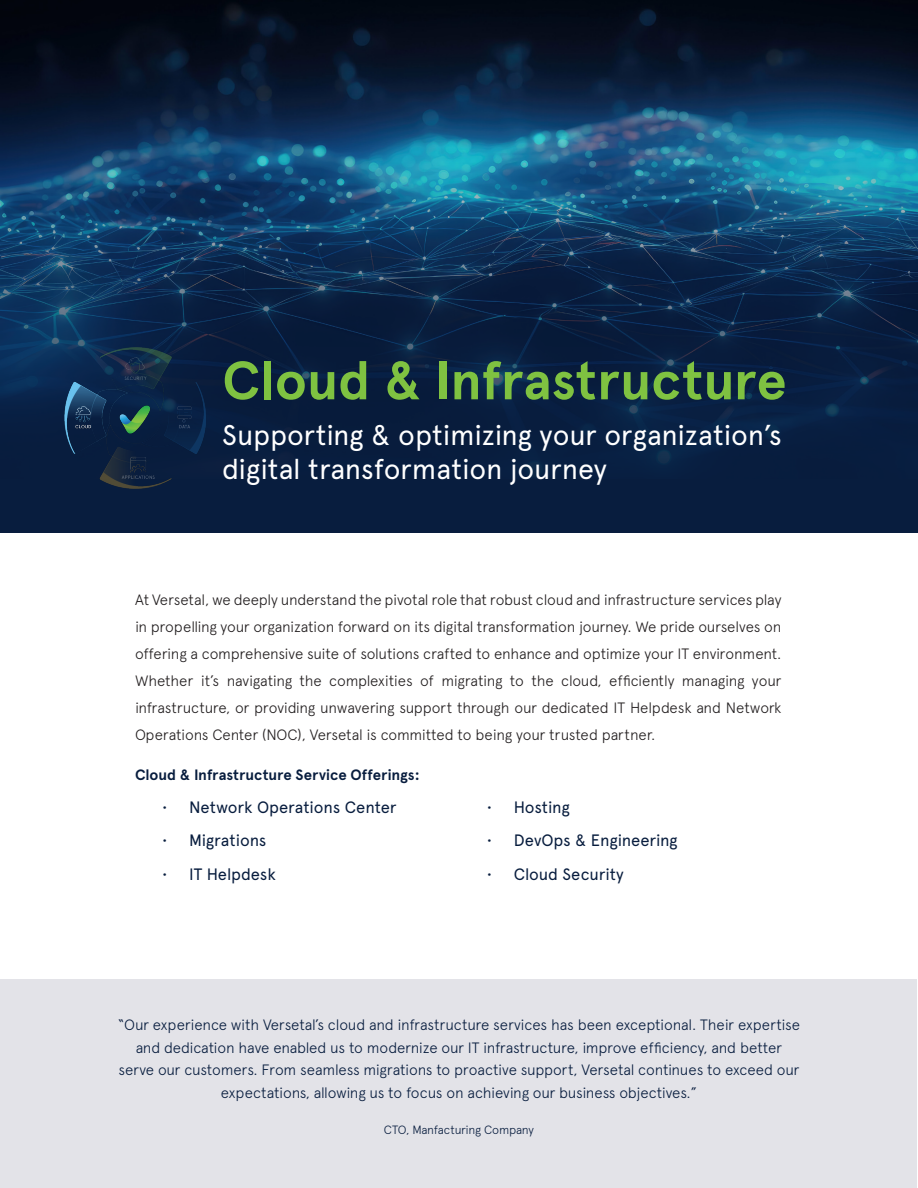
<style>
.page{position:relative;width:918px;height:1188px;background:#fff}
.page>*{position:absolute;margin:0;border:0;box-sizing:border-box;transform-origin:0 0}
.t1{font:700 54px "Apercu";letter-spacing:-.005em;color:#7fc241}
.t2{font:28.5px/34.2px "Apercu";letter-spacing:-.005em;color:#fff}
.t3{font:16.5px "Apercu";letter-spacing:-.01em;color:#081d3e}
.t4{font:300 15px/27px "Apercu";letter-spacing:-.01em;color:#231f20;text-align:justify}
.t5{font:300 15px/22.5px "Apercu";letter-spacing:-.015em;color:#081d3e;text-align:center}
.t6{font:700 15px "Apercu";color:#081d3e}
.t7{font:300 12px "Apercu";letter-spacing:-.02em;color:#081d3e}
</style>
<div class="page">
<div style="left:0;top:0;width:918px;height:532px;background:#081d3e"></div>
<img style="left:0;top:0;width:918px;height:54px">
<svg style="left:0;top:54px;width:918px;height:421px"></svg>
<img style="left:64px;top:348px;width:142px;height:141px">
<div style="left:1px;top:980px;width:916px;height:208px;background:#e3e3e8"></div>
<p class="t1" style="left:222px;top:348px;width:566px">Cloud &amp; Infrastructure</p>
<p class="t2" style="left:222px;top:417px;width:561px">Supporting &amp; optimizing your organization’s digital transformation journey</p>
<p class="t4" style="left:135px;top:586px;width:648px">At Versetal, we deeply understand the pivotal role that robust cloud and infrastructure services play in propelling your organization forward on its digital transformation journey. We pride ourselves on offering a comprehensive suite of solutions crafted to enhance and optimize your IT environment.<br>Whether it’s navigating the complexities of migrating to the cloud, efficiently managing your infrastructure, or providing unwavering support through our dedicated IT Helpdesk and Network Operations Center (NOC), Versetal is committed to being your trusted partner.</p>
<p class="t6" style="left:135px;top:766px;width:286px">Cloud &amp; Infrastructure Service Offerings:</p>
<p class="t3" style="left:162px;top:797px;width:236px">• Network Operations Center</p>
<p class="t3" style="left:162px;top:831px;width:106px">• Migrations</p>
<p class="t3" style="left:162px;top:864px;width:115px">• IT Helpdesk</p>
<p class="t3" style="left:487px;top:797px;width:85px">• Hosting</p>
<p class="t3" style="left:487px;top:831px;width:192px">• DevOps &amp; Engineering</p>
<p class="t3" style="left:487px;top:864px;width:139px">• Cloud Security</p>
<p class="t5" style="left:118px;top:1014px;width:684px">“Our experience with Versetal’s cloud and infrastructure services has been exceptional. Their expertise and dedication have enabled us to modernize our IT infrastructure, improve efficiency, and better serve our customers. From seamless migrations to proactive support, Versetal continues to exceed our expectations, allowing us to focus on achieving our business objectives.”</p>
<p class="t7" style="left:384px;top:1122px;width:152px">CTO, Manfacturing Company</p>
</div>
